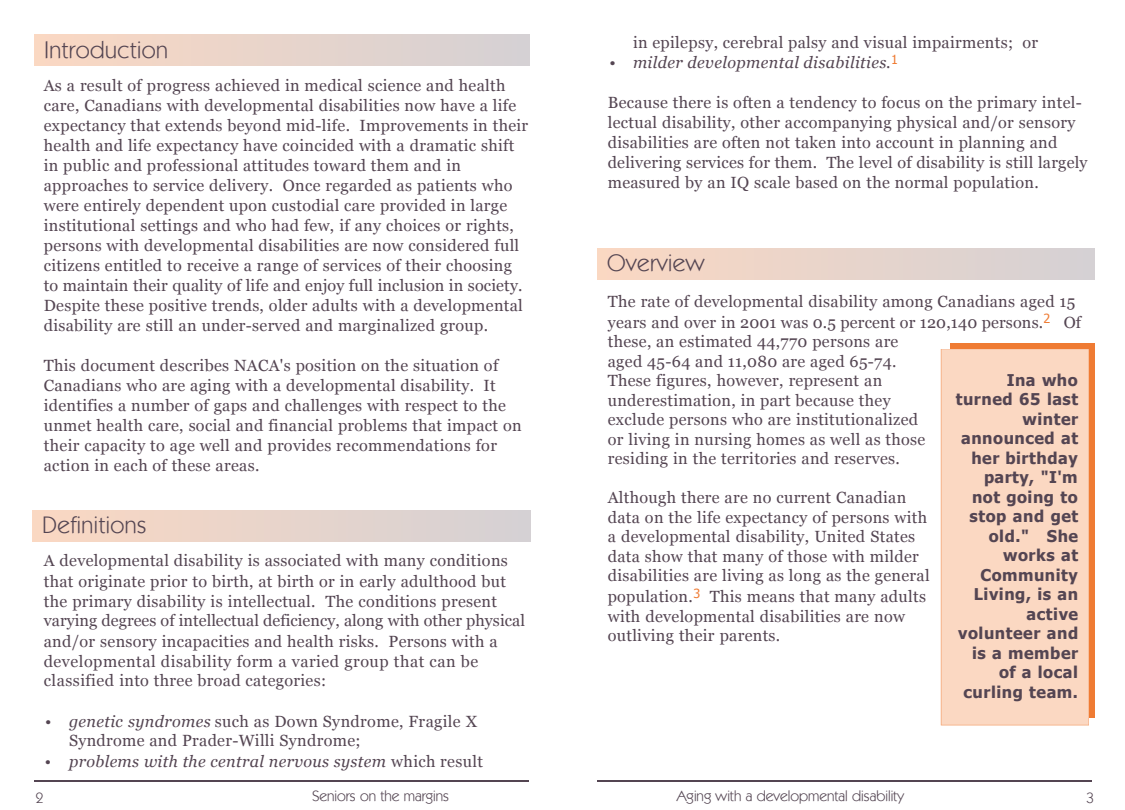
<style>
.page{position:relative;width:1125px;height:810px;background:#fff}
.page>*{position:absolute;margin:0;border:0;box-sizing:border-box;transform-origin:0 0}
.t1{font:24px "Kabel Bk BT";letter-spacing:.02em;color:#544552}
.t2{font:16.25px/20px "Georgia";letter-spacing:.02em;color:#544552}
.t3{font:700 16.25px/19.5px "Tahoma";letter-spacing:.035em;color:#544552;text-align:right}
.t4{font:italic 16.25px "Georgia";letter-spacing:.02em;color:#544552}
.t5{font:15px "Kabel Bk BT";color:#544552}
.s1{font-style:italic}
.s2{font-style:normal}
</style>
<div class="page">
<hr style="left:34px;top:781px;width:495px;height:1px;background:#544552">
<hr style="left:597px;top:781px;width:495px;height:1px;background:#544552">
<div style="left:950px;top:343px;width:144px;height:375px;background:#ef7b33"></div>
<div style="left:941px;top:349px;width:148px;height:376px;background:#fbd8c2"></div>
<h1 class="t1" style="left:44px;top:34px;width:125px">Introduction</h1>
<p class="t2" style="left:44px;top:76px;width:486px">As a result of progress achieved in medical science and health care, Canadians with developmental disabilities now have a life expectancy that extends beyond mid-life. Improvements in their health and life expectancy have coincided with a dramatic shift in public and professional attitudes toward them and in approaches to service delivery. Once regarded as patients who were entirely dependent upon custodial care provided in large institutional settings and who had few, if any choices or rights, persons with developmental disabilities are now considered full citizens entitled to receive a range of services of their choosing to maintain their quality of life and enjoy full inclusion in society.<br>Despite these positive trends, older adults with a developmental disability are still an under-served and marginalized group.</p>
<p class="t2" style="left:44px;top:355px;width:479px">This document describes NACA's position on the situation of Canadians who are aging with a developmental disability. It identifies a number of gaps and challenges with respect to the unmet health care, social and financial problems that impact on their capacity to age well and provides recommendations for action in each of these areas.</p>
<h1 class="t1" style="left:43px;top:510px;width:105px">Definitions</h1>
<p class="t2" style="left:44px;top:551px;width:483px">A developmental disability is associated with many conditions that originate prior to birth, at birth or in early adulthood but the primary disability is intellectual. The conditions present varying degrees of intellectual deficiency, along with other physical and/or sensory incapacities and health risks. Persons with a developmental disability form a varied group that can be classified into three broad categories:</p>
<p class="t2" style="left:69px;top:711px;width:410px;text-indent:-24px">• <span class="s1">genetic syndromes</span> such as Down Syndrome, Fragile X<br>Syndrome and Prader-Willi Syndrome;</p>
<p class="t4" style="left:45px;top:752px;width:440px"><span class="s2">•</span> problems with the central nervous system <span class="s2">which result</span></p>
<p class="t2" style="left:633px;top:32px;width:407px">in epilepsy, cerebral palsy and visual impairments; or</p>
<p class="t4" style="left:610px;top:53px;width:290px"><span class="s2">•</span> milder developmental disabilities<span class="s2">.</span><sup>1</sup></p>
<p class="t2" style="left:608px;top:92px;width:481px">Because there is often a tendency to focus on the primary intel&shy;lectual disability, other accompanying physical and/or sensory disabilities are often not taken into account in planning and delivering services for them. The level of disability is still largely measured by an IQ scale based on the normal population.</p>
<h1 class="t1" style="left:607px;top:248px;width:99px">Overview</h1>
<p class="t2" style="left:608px;top:290px;width:475px;line-height:21px">The rate of developmental disability among Canadians aged 15 years and over in 2001 was 0.5 percent or 120,140 persons.<sup>2</sup> Of</p>
<p class="t2" style="left:608px;top:331px;width:319px;line-height:19.5px">these, an estimated 44,770 persons are aged 45-64 and 11,080 are aged 65-74.<br>These figures, however, represent an underestimation, in part because they exclude persons who are institutionalized or living in nursing homes as well as those residing in the territories and reserves.</p>
<p class="t2" style="left:608px;top:487px;width:323px;line-height:19.5px">Although there are no current Canadian data on the life expectancy of persons with a developmental disability, United States data show that many of those with milder disabilities are living as long as the general</p>
<p class="t2" style="left:608px;top:586px;width:320px;line-height:19.5px">population.<sup>3</sup> This means that many adults with developmental disabilities are now outliving their parents.</p>
<p class="t3" style="left:956px;top:370px;width:124px">Ina who turned 65 last winter announced at her birthday party, "I'm not going to stop and get old." She works at<br>Community<br>Living, is an active volunteer and is a member of a local curling team.</p>
<p class="t5" style="left:35px;top:789px;width:10px">2</p>
<p class="t5" style="left:312px;top:787px;width:138px">Seniors on the margins</p>
<p class="t5" style="left:1086px;top:789px;width:10px">3</p>
<p class="t5" style="left:677px;top:787px;width:229px">Aging with a developmental disability</p>
</div>
